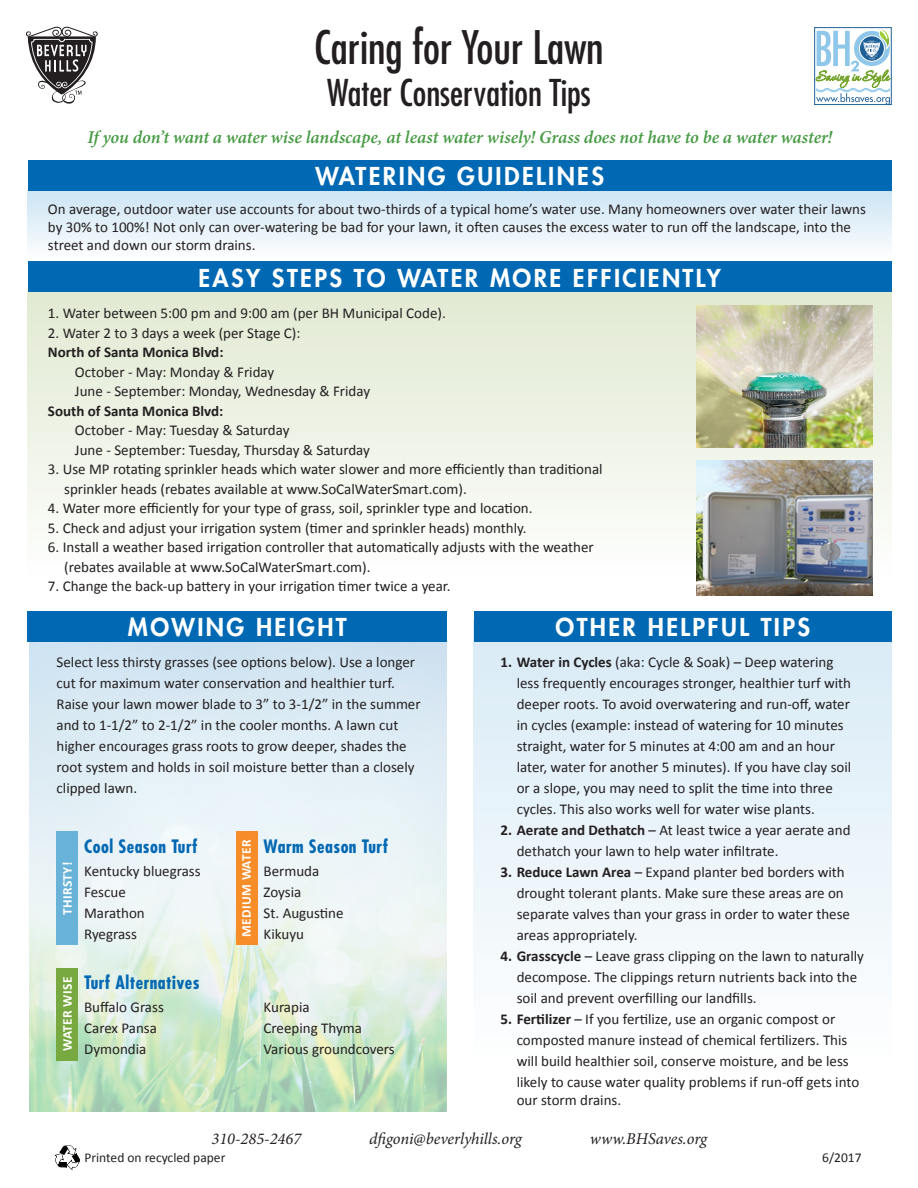
<style>
.page{position:relative;width:918px;height:1188px;background:#fff}
.page>*{position:absolute;margin:0;border:0;box-sizing:border-box;transform-origin:0 0}
.t1{font:condensed 45px "Futura Std";color:#231f20}
.t2{font:condensed 36px "Futura Std";color:#231f20}
.t3{font:800 24px "Futura Std";letter-spacing:.1em;color:#fff}
.t4{font:italic 600 18px "Minion Pro";letter-spacing:-.005em;color:#469b43}
.t5{font:700 condensed 18px "Futura Std";letter-spacing:.025em;color:#0168b3}
.t6{font:italic 16.5px "Minion Pro";letter-spacing:-.005em;color:#231f20}
.t7{font:15px/21px "Calibri";color:#231f20}
.t8{font:700 15px "Calibri";color:#231f20}
.t9{font:13.5px "Calibri";color:#231f20}
.t10{font:700 13.5px "Calibri";letter-spacing:.025em;color:#fff}
.s1{font-weight:700}
</style>
<div class="page">
<svg style="left:26px;top:27px;width:72px;height:77px"></svg>
<svg style="left:816px;top:29px;width:74px;height:74px"></svg>
<div style="left:814px;top:27px;width:78px;height:78px;border:1px solid #20619a"></div>
<svg style="left:56px;top:1146px;width:23px;height:23px"></svg>
<div style="left:474px;top:621px;width:418px;height:490px;background:linear-gradient(to bottom,#d8eaf6,#fff)"></div>
<div style="left:28px;top:292px;width:864px;height:319px;background:linear-gradient(to bottom,#e1e9d2,#fff)"></div>
<div style="left:28px;top:191px;width:864px;height:70px;background:linear-gradient(to bottom,#cce4f4,#fefefe)"></div>
<img style="left:29px;top:642px;width:418px;height:469px">
<div style="left:28px;top:160px;width:864px;height:31px;background:#0168b3"></div>
<div style="left:28px;top:261px;width:864px;height:31px;background:#0168b3"></div>
<div style="left:474px;top:611px;width:418px;height:31px;background:#0168b3"></div>
<div style="left:28px;top:611px;width:419px;height:31px;background:#0168b3"></div>
<img style="left:696px;top:306px;width:176px;height:142px">
<img style="left:696px;top:460px;width:176px;height:136px">
<div style="left:57px;top:832px;width:21px;height:113px;background:#69b3d8"></div>
<div style="left:236px;top:832px;width:22px;height:113px;background:#f68d29"></div>
<div style="left:57px;top:968px;width:21px;height:92px;background:#78a941"></div>
<h1 class="t1" style="left:314px;top:20px;width:291px">Caring for Your Lawn</h1>
<h2 class="t2" style="left:327px;top:72px;width:265px">Water Conservation Tips</h2>
<p class="t4" style="left:88px;top:124px;width:746px">If you don’t want a water wise landscape, at least water wisely! Grass does not have to be a water waster!</p>
<h3 class="t3" style="left:315px;top:161px;width:290px">WATERING GUIDELINES</h3>
<p class="t7" style="left:48px;top:200px;width:820px;line-height:18px">On average, outdoor water use accounts for about two-thirds of a typical home’s water use. Many homeowners over water their lawns by 30% to 100%! Not only can over-watering be bad for your lawn, it often causes the excess water to run off the landscape, into the street and down our storm drains.</p>
<h3 class="t3" style="left:198px;top:263px;width:524px">EASY STEPS TO WATER MORE EFFICIENTLY</h3>
<p class="t7" style="left:48px;top:303px;width:399px">1. Water between 5:00 pm and 9:00 am (per BH Municipal Code).</p>
<p class="t7" style="left:48px;top:322px;width:254px">2. Water 2 to 3 days a week (per Stage C):</p>
<p class="t8" style="left:48px;top:343px;width:177px">North of Santa Monica Blvd:</p>
<p class="t7" style="left:75px;top:362px;width:297px;line-height:19.5px">October - May: Monday &amp; Friday<br>June - September: Monday, Wednesday &amp; Friday</p>
<p class="t8" style="left:48px;top:401px;width:177px">South of Santa Monica Blvd:</p>
<p class="t7" style="left:75px;top:420px;width:297px;line-height:19.5px">October - May: Tuesday &amp; Saturday<br>June - September: Tuesday, Thursday &amp; Saturday</p>
<p class="t7" style="left:64px;top:459px;width:540px;line-height:19.5px;text-indent:-16px">3. Use MP rotating sprinkler heads which water slower and more efficiently than traditional sprinkler heads (rebates available at www.SoCalWaterSmart.com).</p>
<p class="t7" style="left:48px;top:498px;width:486px">4. Water more efficiently for your type of grass, soil, sprinkler type and location.</p>
<p class="t7" style="left:48px;top:517px;width:480px">5. Check and adjust your irrigation system (timer and sprinkler heads) monthly.</p>
<p class="t7" style="left:64px;top:537px;width:531px;line-height:19.5px;text-indent:-16px">6. Install a weather based irrigation controller that automatically adjusts with the weather (rebates available at www.SoCalWaterSmart.com).</p>
<p class="t7" style="left:48px;top:576px;width:404px">7. Change the back-up battery in your irrigation timer twice a year.</p>
<h3 class="t3" style="left:128px;top:612px;width:220px">MOWING HEIGHT</h3>
<h3 class="t3" style="left:556px;top:612px;width:256px">OTHER HELPFUL TIPS</h3>
<p class="t7" style="left:57px;top:651px;width:366px">Select less thirsty grasses (see options below). Use a longer cut for maximum water conservation and healthier turf.<br>Raise your lawn mower blade to 3” to 3-1/2” in the summer and to 1-1/2” to 2-1/2” in the cooler months. A lawn cut higher encourages grass roots to grow deeper, shades the root system and holds in soil moisture better than a closely clipped lawn.</p>
<p class="t10" style="left:59px;top:915px;width:54px;rotate:-90deg">THIRSTY!</p>
<p class="t10" style="left:59px;top:1051px;width:76px;rotate:-90deg">WATER WISE</p>
<p class="t5" style="left:84px;top:835px;width:115px">Cool Season Turf</p>
<p class="t5" style="left:264px;top:835px;width:126px">Warm Season Turf</p>
<p class="t7" style="left:84px;top:861px;width:118px">Kentucky bluegrass<br>Fescue<br>Marathon<br>Ryegrass</p>
<p class="t7" style="left:264px;top:861px;width:81px">Bermuda<br>Zoysia<br>St. Augustine<br>Kikuyu</p>
<p class="t5" style="left:84px;top:971px;width:117px">Turf Alternatives</p>
<p class="t7" style="left:84px;top:997px;width:81px">Buffalo Grass<br>Carex Pansa<br>Dymondia</p>
<p class="t7" style="left:264px;top:997px;width:133px">Kurapia<br>Creeping Thyma<br>Various groundcovers</p>
<p class="t10" style="left:238px;top:937px;width:99px;rotate:-90deg">MEDIUM WATER</p>
<p class="t7" style="left:517px;top:651px;width:336px;text-indent:-16px"><span class="s1">1. Water in Cycles</span> (aka: Cycle &amp; Soak) – Deep watering less frequently encourages stronger, healthier turf with deeper roots. To avoid overwatering and run-off, water in cycles (example: instead of watering for 10 minutes straight, water for 5 minutes at 4:00 am and an hour later, water for another 5 minutes). If you have clay soil or a slope, you may need to split the time into three cycles. This also works well for water wise plants.</p>
<p class="t7" style="left:517px;top:819px;width:335px;text-indent:-16px"><span class="s1">2. Aerate and Dethatch</span> – At least twice a year aerate and dethatch your lawn to help water infiltrate.</p>
<p class="t7" style="left:517px;top:861px;width:335px;text-indent:-16px"><span class="s1">3. Reduce Lawn Area</span> – Expand planter bed borders with drought tolerant plants. Make sure these areas are on separate valves than your grass in order to water these areas appropriately.</p>
<p class="t7" style="left:517px;top:945px;width:349px;text-indent:-16px"><span class="s1">4. Grasscycle</span> – Leave grass clipping on the lawn to naturally decompose. The clippings return nutrients back into the soil and prevent overfilling our landfills.</p>
<p class="t7" style="left:517px;top:1008px;width:344px;text-indent:-16px"><span class="s1">5. Fertilizer</span> – If you fertilize, use an organic compost or composted manure instead of chemical fertilizers. This will build healthier soil, conserve moisture, and be less likely to cause water quality problems if run-off gets into</p>
<p class="t7" style="left:517px;top:1089px;width:106px">our storm drains.</p>
<p class="t6" style="left:212px;top:1127px;width:91px">310-285-2467</p>
<p class="t6" style="left:369px;top:1127px;width:154px">dfigoni@beverlyhills.org</p>
<p class="t6" style="left:590px;top:1127px;width:119px">www.BHSaves.org</p>
<p class="t9" style="left:85px;top:1149px;width:142px">Printed on recycled paper</p>
<p class="t9" style="left:822px;top:1149px;width:41px">6/2017</p>
</div>
